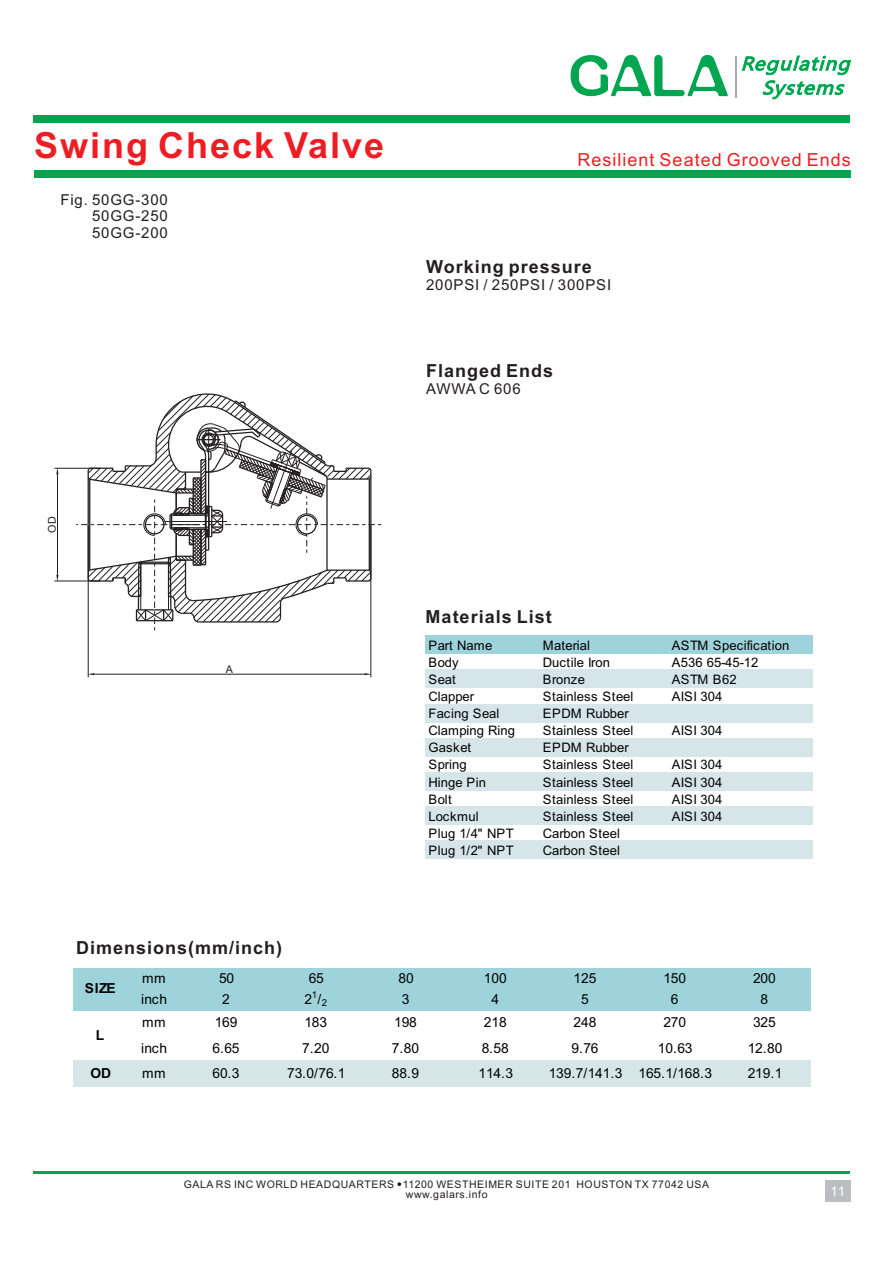
<style>
.page{position:relative;width:893px;height:1263px;background:#fff}
.page>*{position:absolute;margin:0;border:0;box-sizing:border-box;transform-origin:0 0}
.t1{font:700 36px "Arial";letter-spacing:.055em;color:#ee1d23}
.t2{font:700 18px "Arial";letter-spacing:.055em;color:#231f20}
.t3{font:18px "Arial";letter-spacing:.055em;color:#ee1d23}
.t4{font:15px/16.8px "Arial";letter-spacing:.055em;color:#231f20;text-align:justify}
.t5{font:13.8px "Arial";letter-spacing:-.01em;color:#010202}
.t6{font:700 13.8px "Arial";letter-spacing:.015em;color:#010202}
.t7{font:13.5px "Arial";color:#fff}
.t8{font:13.05px "Arial";color:#010202}
.t9{font:10.65px "Arial";color:#231f20}
.t10{font:10.5px "Arial";letter-spacing:.055em;color:#231f20}
.t11{font:9.6px "Arial";color:#010202}
</style>
<div class="page">
<div style="left:34px;top:116px;width:816px;height:7px;background:#00a54f"></div>
<hr style="left:34px;top:1171px;width:816px;height:3px;background:#00a54f">
<div style="left:425px;top:635px;width:388px;height:19px;background:#9fd3dc"></div>
<div style="left:425px;top:670px;width:388px;height:18px;background:#d6e6e8"></div>
<div style="left:425px;top:704px;width:388px;height:18px;background:#d6e6e8"></div>
<div style="left:425px;top:738px;width:388px;height:18px;background:#d6e6e8"></div>
<div style="left:425px;top:772px;width:388px;height:18px;background:#d6e6e8"></div>
<div style="left:425px;top:807px;width:388px;height:18px;background:#d6e6e8"></div>
<div style="left:425px;top:841px;width:388px;height:18px;background:#d6e6e8"></div>
<div style="left:73px;top:968px;width:737px;height:42px;background:#9fd3dc"></div>
<div style="left:73px;top:1060px;width:737px;height:27px;background:#d6e6e8"></div>
<div style="left:34px;top:171px;width:816px;height:7px;background:#00a54f"></div>
<div style="left:825px;top:1180px;width:25px;height:21px;background:#bcbdc0"></div>
<svg style="left:397px;top:1182px;width:4px;height:4px"></svg>
<hr style="left:88px;top:526px;width:1px;height:151px;background:#231f20">
<hr style="left:371px;top:526px;width:1px;height:151px;background:#231f20">
<hr style="left:94px;top:674px;width:271px;height:1px;background:#231f20">
<svg style="left:88px;top:673px;width:6px;height:2px"></svg>
<svg style="left:365px;top:673px;width:6px;height:2px"></svg>
<hr style="left:54px;top:468px;width:46px;height:1px;background:#231f20">
<hr style="left:54px;top:581px;width:46px;height:1px;background:#231f20">
<hr style="left:57px;top:474px;width:1px;height:101px;background:#231f20">
<svg style="left:56px;top:468px;width:3px;height:6px"></svg>
<svg style="left:56px;top:575px;width:3px;height:6px"></svg>
<svg style="left:76px;top:393px;width:305px;height:237px"></svg>
<hr style="left:736px;top:57px;width:1px;height:41px;background:#a8a9ad">
<svg style="left:741px;top:55px;width:111px;height:45px"></svg>
<svg style="left:570px;top:55px;width:158px;height:41px"></svg>
<h1 class="t1" style="left:34px;top:131px;width:352px">Swing Check Valve</h1>
<p class="t4" style="left:92px;top:192px;width:77px;text-indent:-32px">Fig. 50GG-300<br>50GG-250<br>50GG-200</p>
<h2 class="t3" style="left:578px;top:153px;width:275px">Resilient Seated Grooved Ends</h2>
<h2 class="t2" style="left:426px;top:260px;width:167px">Working pressure</h2>
<p class="t4" style="left:426px;top:278px;width:187px">200PSI / 250PSI / 300PSI</p>
<h2 class="t2" style="left:426px;top:363px;width:129px">Flanged Ends</h2>
<p class="t4" style="left:426px;top:382px;width:96px">AWWA C 606</p>
<p class="t9" style="left:48px;top:533px;width:18px;rotate:-90deg">OD</p>
<p class="t9" style="left:226px;top:665px;width:9px">A</p>
<h2 class="t2" style="left:76px;top:941px;width:208px">Dimensions(mm/inch)</h2>
<h2 class="t2" style="left:426px;top:610px;width:128px">Materials List</h2>
<p class="t8" style="left:428px;top:640px;width:65px">Part Name</p>
<p class="t8" style="left:543px;top:640px;width:49px">Material</p>
<p class="t8" style="left:672px;top:640px;width:119px">ASTM Specification</p>
<p class="t8" style="left:428px;top:657px;width:32px">Body</p>
<p class="t8" style="left:543px;top:657px;width:69px">Ductile Iron</p>
<p class="t8" style="left:672px;top:657px;width:88px">A536 65-45-12</p>
<p class="t8" style="left:428px;top:674px;width:29px">Seat</p>
<p class="t8" style="left:543px;top:674px;width:44px">Bronze</p>
<p class="t8" style="left:672px;top:674px;width:67px">ASTM B62</p>
<p class="t8" style="left:428px;top:691px;width:47px">Clapper</p>
<p class="t8" style="left:543px;top:691px;width:92px">Stainless Steel</p>
<p class="t8" style="left:672px;top:691px;width:52px">AISI 304</p>
<p class="t8" style="left:428px;top:708px;width:73px">Facing Seal</p>
<p class="t8" style="left:543px;top:708px;width:88px">EPDM Rubber</p>
<p class="t8" style="left:428px;top:726px;width:88px">Clamping Ring</p>
<p class="t8" style="left:543px;top:726px;width:92px">Stainless Steel</p>
<p class="t8" style="left:672px;top:726px;width:52px">AISI 304</p>
<p class="t8" style="left:428px;top:743px;width:44px">Gasket</p>
<p class="t8" style="left:543px;top:743px;width:88px">EPDM Rubber</p>
<p class="t8" style="left:428px;top:760px;width:40px">Spring</p>
<p class="t8" style="left:543px;top:760px;width:92px">Stainless Steel</p>
<p class="t8" style="left:672px;top:760px;width:52px">AISI 304</p>
<p class="t8" style="left:428px;top:777px;width:59px">Hinge Pin</p>
<p class="t8" style="left:543px;top:777px;width:92px">Stainless Steel</p>
<p class="t8" style="left:672px;top:777px;width:52px">AISI 304</p>
<p class="t8" style="left:428px;top:794px;width:25px">Bolt</p>
<p class="t8" style="left:543px;top:794px;width:92px">Stainless Steel</p>
<p class="t8" style="left:672px;top:794px;width:52px">AISI 304</p>
<p class="t8" style="left:428px;top:811px;width:52px">Lockmul</p>
<p class="t8" style="left:543px;top:811px;width:92px">Stainless Steel</p>
<p class="t8" style="left:672px;top:811px;width:52px">AISI 304</p>
<p class="t8" style="left:428px;top:828px;width:87px">Plug 1/4" NPT</p>
<p class="t8" style="left:543px;top:828px;width:79px">Carbon Steel</p>
<p class="t8" style="left:428px;top:845px;width:87px">Plug 1/2" NPT</p>
<p class="t8" style="left:543px;top:845px;width:79px">Carbon Steel</p>
<p class="t6" style="left:85px;top:983px;width:32px">SIZE</p>
<p class="t6" style="left:96px;top:1030px;width:10px">L</p>
<p class="t5" style="left:142px;top:972px;width:25px">mm</p>
<p class="t5" style="left:219px;top:972px;width:17px">50</p>
<p class="t5" style="left:309px;top:972px;width:17px">65</p>
<p class="t5" style="left:398px;top:972px;width:17px">80</p>
<p class="t5" style="left:484px;top:972px;width:24px">100</p>
<p class="t5" style="left:574px;top:972px;width:24px">125</p>
<p class="t5" style="left:663px;top:972px;width:24px">150</p>
<p class="t5" style="left:753px;top:972px;width:24px">200</p>
<p class="t5" style="left:141px;top:994px;width:28px">inch</p>
<p class="t5" style="left:222px;top:994px;width:9px">2</p>
<p class="t5" style="left:304px;top:994px;width:24px">2 /<sub>2</sub></p>
<p class="t11" style="left:312px;top:990px;width:7px">1</p>
<p class="t5" style="left:402px;top:994px;width:9px">3</p>
<p class="t5" style="left:491px;top:994px;width:9px">4</p>
<p class="t5" style="left:581px;top:994px;width:9px">5</p>
<p class="t5" style="left:671px;top:994px;width:9px">6</p>
<p class="t5" style="left:761px;top:994px;width:9px">8</p>
<p class="t5" style="left:142px;top:1017px;width:25px">mm</p>
<p class="t5" style="left:215px;top:1017px;width:24px">169</p>
<p class="t5" style="left:304px;top:1017px;width:24px">183</p>
<p class="t5" style="left:394px;top:1017px;width:24px">198</p>
<p class="t5" style="left:484px;top:1017px;width:24px">218</p>
<p class="t5" style="left:574px;top:1017px;width:24px">248</p>
<p class="t5" style="left:663px;top:1017px;width:24px">270</p>
<p class="t5" style="left:753px;top:1017px;width:24px">325</p>
<p class="t5" style="left:141px;top:1043px;width:28px">inch</p>
<p class="t5" style="left:213px;top:1043px;width:29px">6.65</p>
<p class="t5" style="left:302px;top:1043px;width:29px">7.20</p>
<p class="t5" style="left:392px;top:1043px;width:29px">7.80</p>
<p class="t5" style="left:482px;top:1043px;width:29px">8.58</p>
<p class="t5" style="left:571px;top:1043px;width:29px">9.76</p>
<p class="t5" style="left:658px;top:1043px;width:36px">10.63</p>
<p class="t5" style="left:748px;top:1043px;width:36px">12.80</p>
<p class="t6" style="left:90px;top:1068px;width:22px">OD</p>
<p class="t5" style="left:142px;top:1068px;width:25px">mm</p>
<p class="t5" style="left:213px;top:1068px;width:29px">60.3</p>
<p class="t5" style="left:287px;top:1068px;width:60px">73.0/76.1</p>
<p class="t5" style="left:392px;top:1068px;width:29px">88.9</p>
<p class="t5" style="left:478px;top:1068px;width:36px">114.3</p>
<p class="t5" style="left:549px;top:1068px;width:165px">139.7/141.3 165.1/168.3</p>
<p class="t5" style="left:748px;top:1068px;width:36px">219.1</p>
<p class="t10" style="left:184px;top:1180px;width:527px">GALA RS INC WORLD HEADQUARTERS 11200 WESTHEIMER SUITE 201 HOUSTON TX 77042 USA</p>
<p class="t10" style="left:406px;top:1190px;width:83px">www.galars.info</p>
<p class="t7" style="left:831px;top:1186px;width:16px">11</p>
</div>
